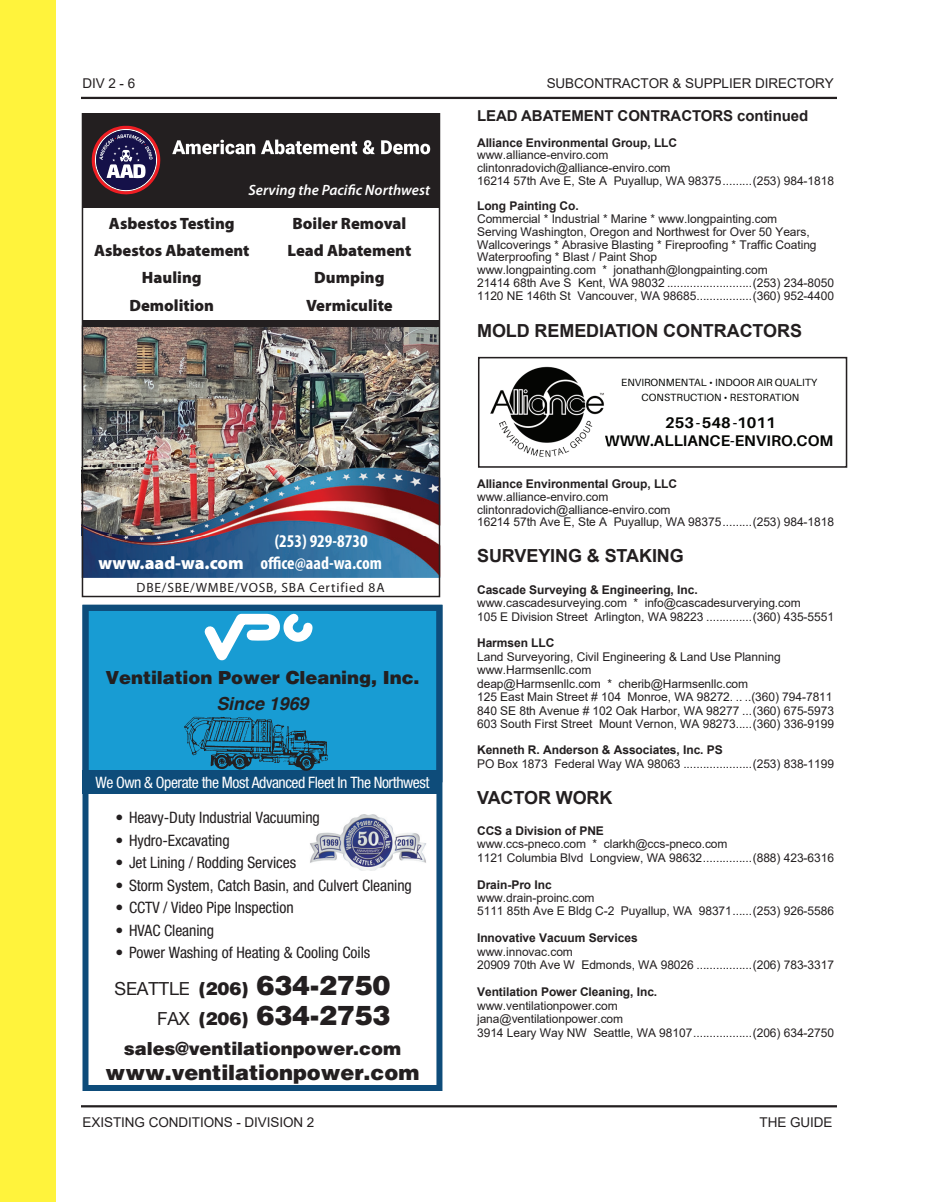
<style>
.page{position:relative;width:945px;height:1202px;background:#fff}
.page>*{position:absolute;margin:0;border:0;box-sizing:border-box;transform-origin:0 0}
.t1{font:900 27px/30px "Helvetica";letter-spacing:-.005em;color:#231f20;text-align:right}
.t2{font:900 21px "Helvetica";letter-spacing:-.005em;color:#231f20}
.t3{font:900 18px "Helvetica";letter-spacing:-.005em;color:#231f20}
.t4{font:700 18px "Arial";letter-spacing:-.005em;color:#231f20}
.t5{font:700 condensed 18px/21.5px "Myriad Pro";color:#fff;text-align:center}
.t6{font:900 18px "Myriad Pro";color:#fff}
.t7{font:italic 700 18px "Helvetica";letter-spacing:-.005em;color:#231f20}
.t8{font:900 16.5px/27.3px "Myriad Pro";color:#231f20;text-align:center}
.t9{font:condensed 15.75px "Helvetica Neue";letter-spacing:-.005em;color:#231f20}
.t10{font:condensed 15.75px "Helvetica Neue";letter-spacing:-.03em;color:#fff}
.t11{font:700 15.45px/18.5px "Aileron";color:#040503;text-align:center}
.t12{font:700 15px "Arial";letter-spacing:-.005em;color:#231f20}
.t13{font:italic 600 15px "Myriad Pro";color:#fff}
.t14{font:13.5px "Arial";letter-spacing:-.005em;color:#231f20}
.t15{font:13.5px "Myriad Pro";letter-spacing:.06em;color:#231f20}
.t16{font:12px/13.5px "Arial";letter-spacing:-.005em;color:#231f20}
.t17{font:700 12px "Arial";letter-spacing:-.005em;color:#231f20}
.t18{font:10.5px/14.2px "Aileron";color:#040503;text-align:center}
.s1{font-family:"Helvetica Neue";font-weight:400;font-size:18px}
.s2{font-size:18px}
</style>
<div class="page">
<hr style="left:81px;top:1105px;width:756px;height:2px;background:#231f20">
<hr style="left:81px;top:97px;width:756px;height:2px;background:#231f20">
<div style="left:0;top:0;width:55px;height:1202px;background:#fff33c"></div>
<img style="left:490px;top:366px;width:120px;height:91px">
<svg style="left:605px;top:435px;width:5px;height:11px"></svg>
<div style="left:478px;top:357px;width:369px;height:111px;border:2px solid #231f20"></div>
<img style="left:310px;top:814px;width:116px;height:56px">
<div style="left:85px;top:608px;width:354px;height:171px;background:#189cd3"></div>
<div style="left:82px;top:770px;width:360px;height:24px;background:#0e4c7a"></div>
<img style="left:184px;top:716px;width:144px;height:55px">
<svg style="left:205px;top:614px;width:108px;height:46px"></svg>
<div style="left:82px;top:605px;width:360px;height:486px;border:6px solid #0e4c7a"></div>
<div style="left:82px;top:113px;width:358px;height:94px;background:#231f20"></div>
<svg style="left:92px;top:126px;width:69px;height:68px"></svg>
<svg style="left:172px;top:140px;width:83px;height:14px"></svg>
<svg style="left:261px;top:140px;width:96px;height:14px"></svg>
<svg style="left:363px;top:140px;width:12px;height:14px"></svg>
<svg style="left:381px;top:140px;width:49px;height:14px"></svg>
<img style="left:84px;top:327px;width:354px;height:140px">
<img style="left:84px;top:536px;width:354px;height:42px">
<img style="left:84px;top:467px;width:354px;height:69px">
<div style="left:82px;top:320px;width:358px;height:7px;background:#231f20"></div>
<p class="t14" style="left:83px;top:74px;width:54px">DIV 2 - 6</p>
<p class="t14" style="left:547px;top:74px;width:289px">SUBCONTRACTOR &amp; SUPPLIER DIRECTORY</p>
<p class="t13" style="left:249px;top:180px;width:183px">Serving the Pacific Northwest</p>
<h3 class="t8" style="left:94px;top:209px;width:157px">Asbestos Testing<br>Asbestos Abatement<br>Hauling<br>Demolition</h3>
<h3 class="t8" style="left:287px;top:209px;width:125px">Boiler Removal<br>Lead Abatement<br>Dumping<br>Vermiculite</h3>
<h3 class="t6" style="left:98px;top:551px;width:147px">www.aad-wa.com</h3>
<h3 class="t5" style="left:260px;top:530px;width:123px">(253) 929-8730 office@aad-wa.com</h3>
<p class="t15" style="left:137px;top:579px;width:249px">DBE/SBE/WMBE/VOSB, SBA Certified 8A</p>
<h3 class="t3" style="left:105px;top:666px;width:316px">Ventilation Power Cleaning, Inc.</h3>
<h3 class="t7" style="left:216px;top:688px;width:94px">Since 1969</h3>
<h3 class="t10" style="left:95px;top:773px;width:336px">We Own &amp; Operate the Most Advanced Fleet In The Northwest</h3>
<h3 class="t9" style="left:116px;top:808px;width:206px">• Heavy-Duty Industrial Vacuuming</h3>
<h3 class="t9" style="left:116px;top:831px;width:116px">• Hydro-Excavating</h3>
<h3 class="t9" style="left:116px;top:853px;width:182px">• Jet Lining / Rodding Services</h3>
<h3 class="t9" style="left:116px;top:876px;width:298px">• Storm System, Catch Basin, and Culvert Cleaning</h3>
<h3 class="t9" style="left:116px;top:898px;width:180px">• CCTV / Video Pipe Inspection</h3>
<h3 class="t9" style="left:116px;top:921px;width:100px">• HVAC Cleaning</h3>
<h3 class="t9" style="left:116px;top:943px;width:256px">• Power Washing of Heating &amp; Cooling Coils</h3>
<h1 class="t1" style="left:114px;top:969px;width:278px"><span class="s1">SEATTLE</span> <span class="s2">(206)</span> 634-2750<br><span class="s1">FAX</span> <span class="s2">(206)</span> 634-2753</h1>
<h3 class="t3" style="left:124px;top:1036px;width:279px">sales@ventilationpower.com</h3>
<h2 class="t2" style="left:106px;top:1059px;width:315px">www.ventilationpower.com</h2>
<p class="t12" style="left:477px;top:105px;width:333px">LEAD ABATEMENT CONTRACTORS continued</p>
<p class="t17" style="left:477px;top:134px;width:202px">Alliance Environmental Group, LLC</p>
<p class="t16" style="left:477px;top:149px;width:358px;line-height:12.8px">www.alliance-enviro.com<br>clintonradovich@alliance-enviro.com<br>16214 57th Ave E, Ste A Puyallup, WA 98375 .........(253) 984-1818</p>
<p class="t17" style="left:477px;top:198px;width:103px">Long Painting Co.</p>
<p class="t16" style="left:477px;top:212px;width:358px;line-height:12.9px">Commercial * Industrial * Marine * www.longpainting.com<br>Serving Washington, Oregon and Northwest for Over 50 Years, Wallcoverings * Abrasive Blasting * Fireproofing * Traffic Coating Waterproofing * Blast / Paint Shop<br>www.longpainting.com * jonathanh@longpainting.com<br>21414 68th Ave S Kent, WA 98032 ..........................(253) 234-8050<br>1120 NE 146th St Vancouver, WA 98685 .................(360) 952-4400</p>
<h3 class="t4" style="left:477px;top:317px;width:326px">MOLD REMEDIATION CONTRACTORS</h3>
<p class="t18" style="left:621px;top:376px;width:198px">ENVIRONMENTAL • INDOOR AIR QUALITY<br>CONSTRUCTION • RESTORATION</p>
<p class="t11" style="left:605px;top:413px;width:230px">253-548-1011<br>WWW.ALLIANCE-ENVIRO.COM</p>
<p class="t17" style="left:477px;top:475px;width:202px">Alliance Environmental Group, LLC</p>
<p class="t16" style="left:477px;top:490px;width:358px;line-height:12.8px">www.alliance-enviro.com<br>clintonradovich@alliance-enviro.com<br>16214 57th Ave E, Ste A Puyallup, WA 98375 .........(253) 984-1818</p>
<h3 class="t4" style="left:477px;top:543px;width:208px">SURVEYING &amp; STAKING</h3>
<p class="t17" style="left:477px;top:581px;width:222px">Cascade Surveying &amp; Engineering, Inc.</p>
<p class="t16" style="left:477px;top:596px;width:358px">www.cascadesurveying.com * info@cascadesurverying.com<br>105 E Division Street Arlington, WA 98223 ..............(360) 435-5551</p>
<p class="t17" style="left:477px;top:634px;width:79px">Harmsen LLC</p>
<p class="t16" style="left:477px;top:649px;width:358px">Land Surveyoring, Civil Engineering &amp; Land Use Planning www.Harmsenllc.com<br>deap@Harmsenllc.com * cherib@Harmsenllc.com<br>125 East Main Street # 104 Monroe, WA 98272. .. ..(360) 794-7811<br>840 SE 8th Avenue # 102 Oak Harbor, WA 98277 ...(360) 675-5973<br>603 South First Street Mount Vernon, WA 98273.....(360) 336-9199</p>
<p class="t17" style="left:477px;top:741px;width:247px">Kenneth R. Anderson &amp; Associates, Inc. PS</p>
<p class="t16" style="left:477px;top:757px;width:358px">PO Box 1873 Federal Way WA 98063 .....................(253) 838-1199</p>
<h3 class="t4" style="left:477px;top:785px;width:137px">VACTOR WORK</h3>
<p class="t17" style="left:477px;top:822px;width:128px">CCS a Division of PNE</p>
<p class="t16" style="left:477px;top:837px;width:358px">www.ccs-pneco.com * clarkh@ccs-pneco.com<br>1121 Columbia Blvd Longview, WA 98632 ...............(888) 423-6316</p>
<p class="t17" style="left:477px;top:876px;width:76px">Drain-Pro Inc</p>
<p class="t16" style="left:477px;top:890px;width:358px">www.drain-proinc.com<br>5111 85th Ave E Bldg C-2 Puyallup, WA 98371 ......(253) 926-5586</p>
<p class="t17" style="left:477px;top:929px;width:162px">Innovative Vacuum Services</p>
<p class="t16" style="left:477px;top:944px;width:358px">www.innovac.com<br>20909 70th Ave W Edmonds, WA 98026 .................(206) 783-3317</p>
<p class="t17" style="left:477px;top:983px;width:182px">Ventilation Power Cleaning, Inc.</p>
<p class="t16" style="left:477px;top:998px;width:358px">www.ventilationpower.com<br>jana@ventilationpower.com<br>3914 Leary Way NW Seattle, WA 98107 ..................(206) 634-2750</p>
<p class="t14" style="left:83px;top:1112px;width:233px">EXISTING CONDITIONS - DIVISION 2</p>
<p class="t14" style="left:760px;top:1112px;width:74px">THE GUIDE</p>
</div>
